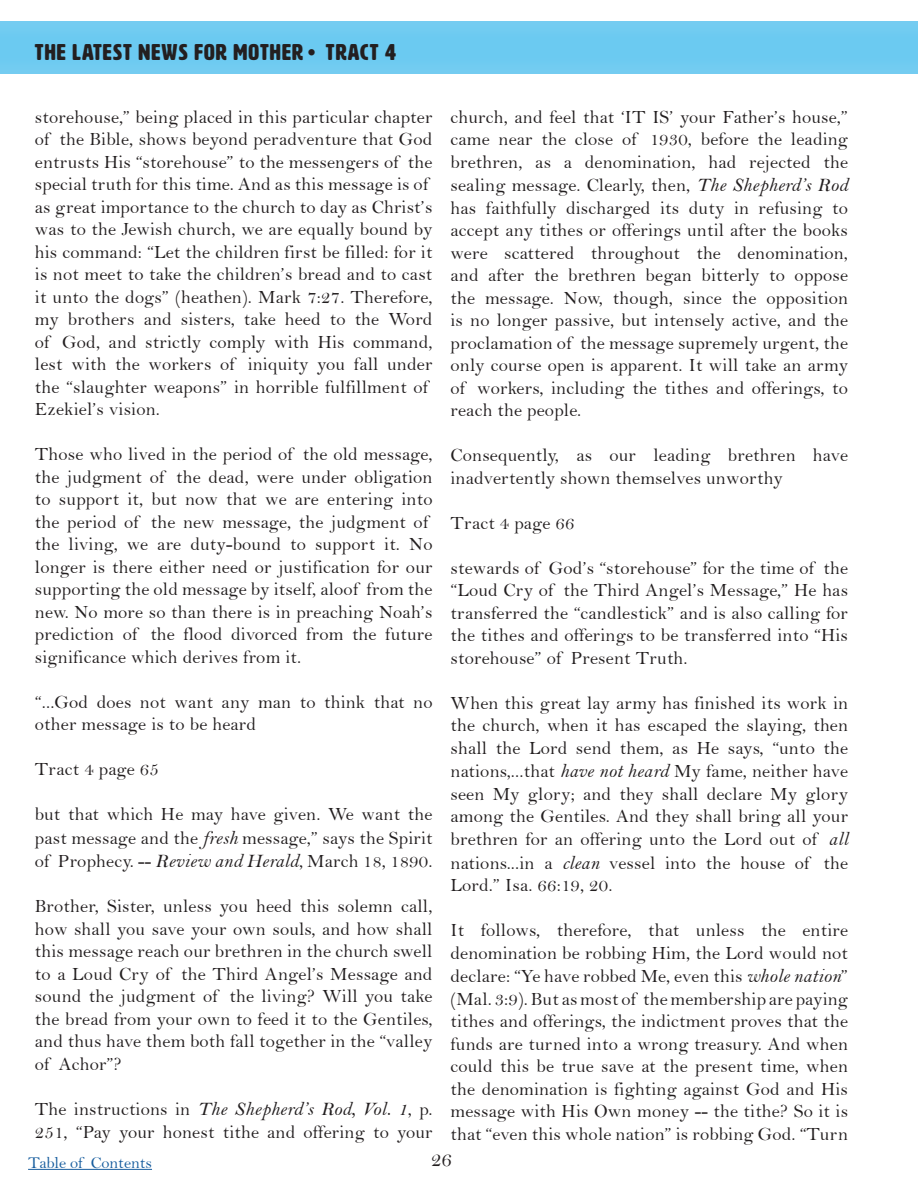
<style>
.page{position:relative;width:918px;height:1188px;background:#fff}
.page>*{position:absolute;margin:0;border:0;box-sizing:border-box;transform-origin:0 0}
.t1{font:22.5px "HWT Artz";letter-spacing:.05em;color:#231f20}
.t2{font:21px "Bell";color:#231f20}
.t3{font:19.5px "Bell MT Italic";letter-spacing:.01em;color:#231f20}
.t4{font:18.75px/22.5px "Bell";letter-spacing:.01em;color:#231f20;text-align:justify}
.t5{font:16.5px "Bell";color:#175d9e}
.s1{font-family:"Copperplate Gothic";font-weight:700}
.s2{font-family:"Bell MT Italic";font-size:19.5px}
.s3{font-family:"Bell";font-size:18.75px}
</style>
<div class="page">
<div style="left:0;top:21px;width:918px;height:55px;background:#6dcaf1"></div>
<hr style="left:28px;top:1169px;width:124px;height:1px;background:#175d9e">
<p class="t1" style="left:35px;top:40px;width:363px">THE LATEST NEWS FOR MOTHER<span class="s1">•</span> TRACT 4</p>
<p class="t4" style="left:35px;top:105px;width:399px;text-align:left">storehouse,” being placed in this particular chapter of the Bible, shows beyond peradventure that God entrusts His “storehouse” to the messengers of the special truth for this time. And as this message is of as great importance to the church to day as Christ’s was to the Jewish church, we are equally bound by his command: “Let the children first be filled: for it is not meet to take the children’s bread and to cast it unto the dogs” (heathen). Mark 7:27. Therefore, my brothers and sisters, take heed to the Word of God, and strictly comply with His command, lest with the workers of iniquity you fall under the “slaughter weapons” in horrible fulfillment of Ezekiel’s vision.</p>
<p class="t4" style="left:35px;top:443px;width:399px;text-align:left">Those who lived in the period of the old message, the judgment of the dead, were under obligation to support it, but now that we are entering into the period of the new message, the judgment of the living, we are duty-bound to support it. No longer is there either need or justification for our supporting the old message by itself, aloof from the new. No more so than there is in preaching Noah’s prediction of the flood divorced from the future significance which derives from it.</p>
<p class="t4" style="left:35px;top:690px;width:399px">“...God does not want any man to think that no other message is to be heard</p>
<p class="t4" style="left:35px;top:758px;width:125px">Tract 4 page 65</p>
<p class="t4" style="left:35px;top:802px;width:399px;line-height:23.4px">but that which He may have given. We want the past message and the <span class="s2">fresh</span> message,” says the Spirit of Prophecy. -- <span class="s2">Review and Herald</span>, March 18, 1890.</p>
<p class="t4" style="left:35px;top:895px;width:399px">Brother, Sister, unless you heed this solemn call, how shall you save your own souls, and how shall this message reach our brethren in the church swell to a Loud Cry of the Third Angel’s Message and sound the judgment of the living? Will you take the bread from your own to feed it to the Gentiles, and thus have them both fall together in the “valley of Achor”?</p>
<p class="t3" style="left:35px;top:1098px;width:399px"><span class="s3">The instructions in</span> The Shepherd’s Rod, Vol. 1<span class="s3">, p.</span></p>
<p class="t4" style="left:35px;top:1121px;width:399px">251, “Pay your honest tithe and offering to your</p>
<p class="t4" style="left:451px;top:105px;width:399px">church, and feel that ‘IT IS’ your Father’s house,” came near the close of 1930, before the leading brethren, as a denomination, had rejected the sealing message. Clearly, then, <span class="s2">The Shepherd’s Rod </span>has faithfully discharged its duty in refusing to accept any tithes or offerings until after the books were scattered throughout the denomination, and after the brethren began bitterly to oppose the message. Now, though, since the opposition is no longer passive, but intensely active, and the proclamation of the message supremely urgent, the only course open is apparent. It will take an army of workers, including the tithes and offerings, to reach the people.</p>
<p class="t4" style="left:451px;top:444px;width:399px">Consequently, as our leading brethren have inadvertently shown themselves unworthy</p>
<p class="t4" style="left:451px;top:511px;width:125px">Tract 4 page 66</p>
<p class="t4" style="left:451px;top:556px;width:399px">stewards of God’s “storehouse” for the time of the “Loud Cry of the Third Angel’s Message,” He has transferred the “candlestick” and is also calling for the tithes and offerings to be transferred into “His storehouse” of Present Truth.</p>
<p class="t4" style="left:451px;top:691px;width:399px">When this great lay army has finished its work in the church, when it has escaped the slaying, then shall the Lord send them, as He says, “unto the nations,...that <span class="s2">have not heard</span> My fame, neither have seen My glory; and they shall declare My glory among the Gentiles. And they shall bring all your brethren for an offering unto the Lord out of <span class="s2">all </span>nations...in a <span class="s2">clean</span> vessel into the house of the Lord.” Isa. 66:19, 20.</p>
<p class="t4" style="left:451px;top:919px;width:399px">It follows, therefore, that unless the entire denomination be robbing Him, the Lord would not declare: “Ye have robbed Me, even this <span class="s2">whole nation</span>” (Mal. 3:9). But as most of the membership are paying tithes and offerings, the indictment proves that the funds are turned into a wrong treasury. And when could this be true save at the present time, when the denomination is fighting against God and His message with His Own money -- the tithe? So it is that “even this whole nation” is robbing God. “Turn</p>
<p class="t5" style="left:28px;top:1153px;width:125px">Table of Contents</p>
<p class="t2" style="left:431px;top:1146px;width:22px">26</p>
</div>
